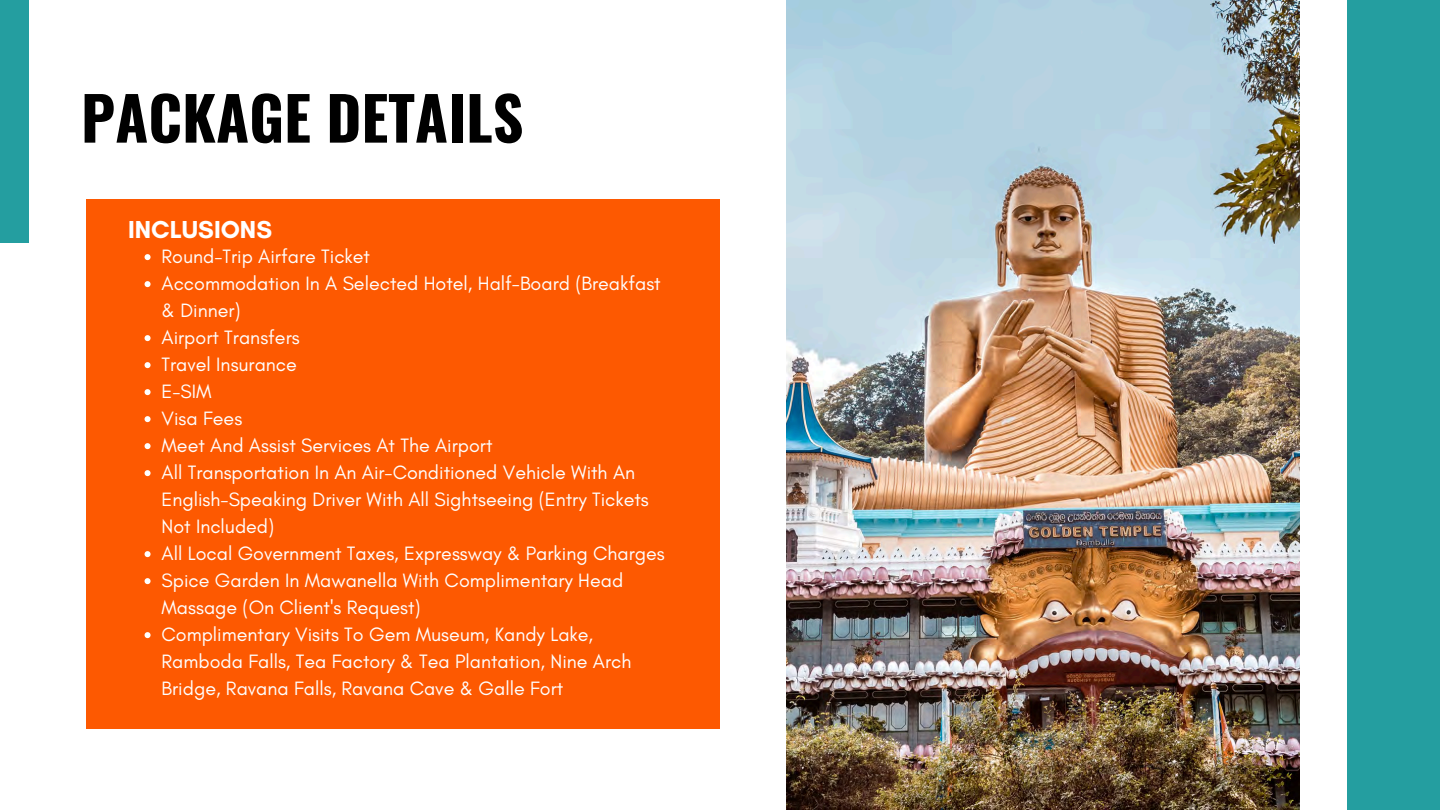
<style>
.page{position:relative;width:1440px;height:810px;background:#fff}
.page>*{position:absolute;margin:0;border:0;box-sizing:border-box;transform-origin:0 0}
.t1{font:700 60px "Oswald";color:#000}
.t2{font:700 25px "Glacial Indifference";color:#fff}
.t3{font:19.7px/27px "Glacial Indifference";color:#fff}
</style>
<div class="page">
<div style="left:86px;top:200px;width:634px;height:529px;background:#fd5901"></div>
<div style="left:1347px;top:0;width:93px;height:810px;background:#249ea0"></div>
<div style="left:0;top:0;width:29px;height:243px;background:#249ea0"></div>
<img style="left:786px;top:0;width:513px;height:810px">
<svg style="left:145px;top:254px;width:6px;height:6px"></svg>
<svg style="left:145px;top:281px;width:6px;height:6px"></svg>
<svg style="left:145px;top:335px;width:6px;height:6px"></svg>
<svg style="left:145px;top:362px;width:6px;height:6px"></svg>
<svg style="left:145px;top:389px;width:6px;height:6px"></svg>
<svg style="left:145px;top:416px;width:6px;height:6px"></svg>
<svg style="left:145px;top:443px;width:6px;height:6px"></svg>
<svg style="left:145px;top:470px;width:6px;height:6px"></svg>
<svg style="left:145px;top:551px;width:6px;height:6px"></svg>
<svg style="left:145px;top:578px;width:6px;height:6px"></svg>
<svg style="left:145px;top:632px;width:6px;height:6px"></svg>
<h1 class="t1" style="left:81px;top:71px;width:444px">PACKAGE DETAILS</h1>
<h2 class="t2" style="left:128px;top:214px;width:146px">INCLUSIONS</h2>
<p class="t3" style="left:162px;top:243px;width:210px">Round-Trip Airfare Ticket</p>
<p class="t3" style="left:162px;top:270px;width:501px">Accommodation In A Selected Hotel, Half-Board (Breakfast &amp; Dinner)</p>
<p class="t3" style="left:162px;top:324px;width:140px">Airport Transfers</p>
<p class="t3" style="left:162px;top:351px;width:137px">Travel Insurance</p>
<p class="t3" style="left:162px;top:378px;width:52px">E-SIM</p>
<p class="t3" style="left:162px;top:405px;width:82px">Visa Fees</p>
<p class="t3" style="left:162px;top:432px;width:333px">Meet And Assist Services At The Airport</p>
<p class="t3" style="left:162px;top:459px;width:489px">All Transportation In An Air-Conditioned Vehicle With An<br>English-Speaking Driver With All Sightseeing (Entry Tickets<br>Not Included)</p>
<p class="t3" style="left:162px;top:540px;width:505px">All Local Government Taxes, Expressway &amp; Parking Charges</p>
<p class="t3" style="left:162px;top:567px;width:463px">Spice Garden In Mawanella With Complimentary Head<br>Massage (On Client's Request)</p>
<p class="t3" style="left:162px;top:621px;width:471px">Complimentary Visits To Gem Museum, Kandy Lake,<br>Ramboda Falls, Tea Factory &amp; Tea Plantation, Nine Arch<br>Bridge, Ravana Falls, Ravana Cave &amp; Galle Fort</p>
</div>
